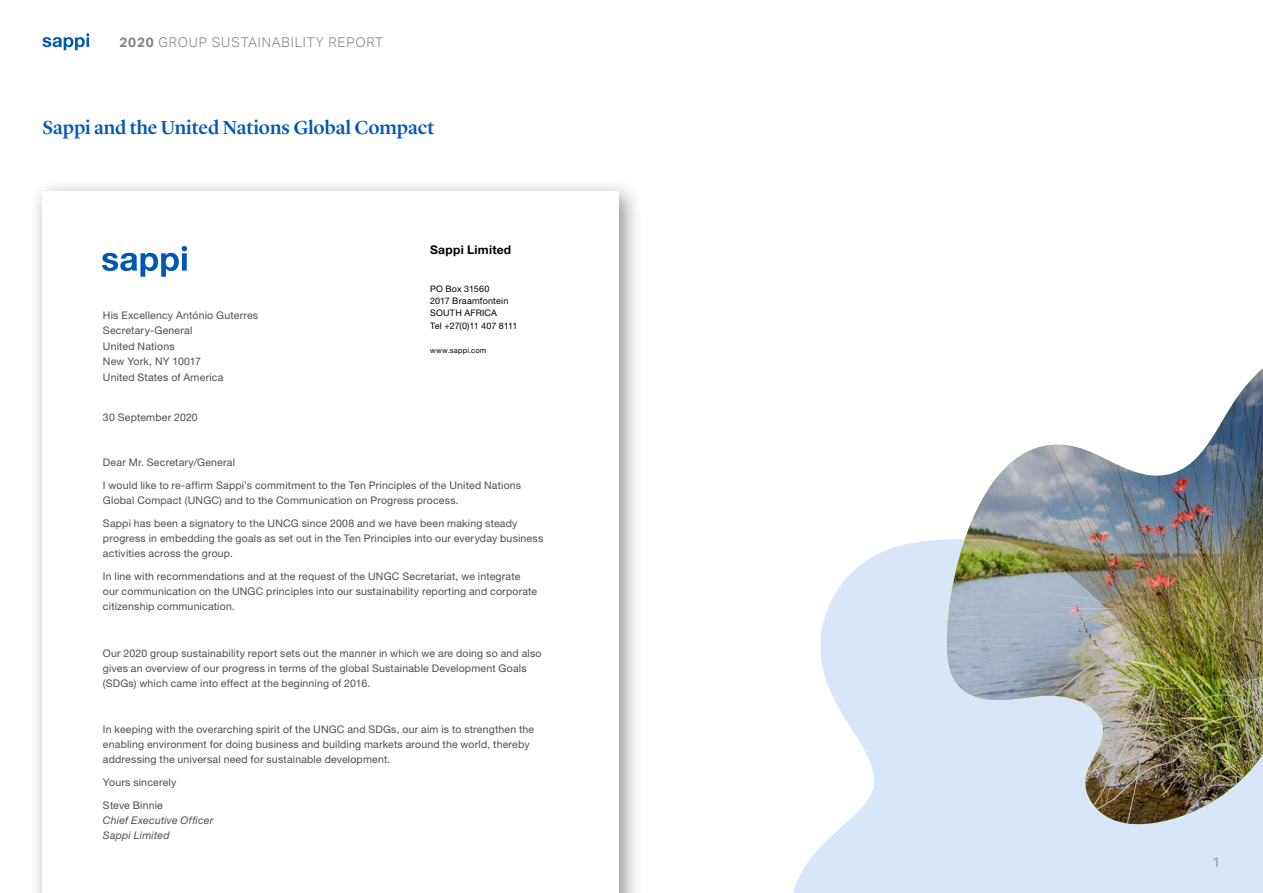
<style>
.page{position:relative;width:1263px;height:893px;background:#fff}
.page>*{position:absolute;margin:0;border:0;box-sizing:border-box;transform-origin:0 0}
.t1{font:500 19.5px "Lyon Display";letter-spacing:-.005em;color:#0057b8}
.t2{font:300 13.5px "Aktiv Grotesk";letter-spacing:.06em;color:#828282}
.t3{font:13.5px "Aktiv Grotesk";color:#aaa}
.t4{font:700 12px "Helvetica Neue LT Std";letter-spacing:.025em;color:#000}
.t5{font:10.5px/15px "Helvetica Neue LT Std";letter-spacing:.02em;color:#4d4d4f}
.t6{font:italic 10.5px/15px "Helvetica Neue LT Std";letter-spacing:.02em;color:#4d4d4f}
.t7{font:9px/12.3px "Helvetica Neue LT Std";letter-spacing:.02em;color:#000}
.t8{font:7.5px "Helvetica Neue LT Std";letter-spacing:.025em;color:#000}
.s1{font-weight:700}
</style>
<div class="page">
<div style="left:29px;top:178px;width:615px;height:715px;background:#000;opacity:.45"></div>
<div style="left:43px;top:191px;width:576px;height:702px;background:#fff"></div>
<svg style="left:102px;top:246px;width:85px;height:31px"></svg>
<svg style="left:793px;top:539px;width:470px;height:354px;fill:#d7e6f9"></svg>
<img style="left:945px;top:368px;width:318px;height:458px">
<svg style="left:43px;top:33px;width:46px;height:17px"></svg>
<p class="t2" style="left:119px;top:34px;width:265px"><span class="s1">2020</span> GROUP SUSTAINABILITY REPORT</p>
<h1 class="t1" style="left:43px;top:113px;width:393px">Sappi and the United Nations Global Compact</h1>
<p class="t4" style="left:430px;top:243px;width:83px">Sappi Limited</p>
<p class="t7" style="left:430px;top:282px;width:89px">PO Box 31560<br>2017 Braamfontein<br>SOUTH AFRICA<br>Tel +27(0)11 407 8111</p>
<p class="t8" style="left:430px;top:346px;width:58px">www.sappi.com</p>
<p class="t5" style="left:103px;top:308px;width:157px">His Excellency António Guterres<br>Secretary-General<br>United Nations<br>New York, NY 10017<br>United States of America</p>
<p class="t5" style="left:103px;top:409px;width:96px">30 September 2020</p>
<p class="t5" style="left:103px;top:454px;width:134px">Dear Mr. Secretary/General</p>
<p class="t5" style="left:103px;top:477px;width:420px">I would like to re-affirm Sappi’s commitment to the Ten Principles of the United Nations<br>Global Compact (UNGC) and to the Communication on Progress process.</p>
<p class="t5" style="left:103px;top:516px;width:442px">Sappi has been a signatory to the UNCG since 2008 and we have been making steady progress in embedding the goals as set out in the Ten Principles into our everyday business activities across the group.</p>
<p class="t5" style="left:103px;top:569px;width:436px">In line with recommendations and at the request of the UNGC Secretariat, we integrate our communication on the UNGC principles into our sustainability reporting and corporate citizenship communication.</p>
<p class="t5" style="left:103px;top:645px;width:440px">Our 2020 group sustainability report sets out the manner in which we are doing so and also gives an overview of our progress in terms of the global Sustainable Development Goals (SDGs) which came into effect at the beginning of 2016.</p>
<p class="t5" style="left:103px;top:722px;width:433px">In keeping with the overarching spirit of the UNGC and SDGs, our aim is to strengthen the enabling environment for doing business and building markets around the world, thereby addressing the universal need for sustainable development.</p>
<p class="t5" style="left:103px;top:775px;width:75px">Yours sincerely</p>
<p class="t5" style="left:103px;top:798px;width:61px">Steve Binnie</p>
<p class="t6" style="left:103px;top:813px;width:112px">Chief Executive Officer<br>Sappi Limited</p>
<p class="t3" style="left:1212px;top:855px;width:9px">1</p>
</div>
